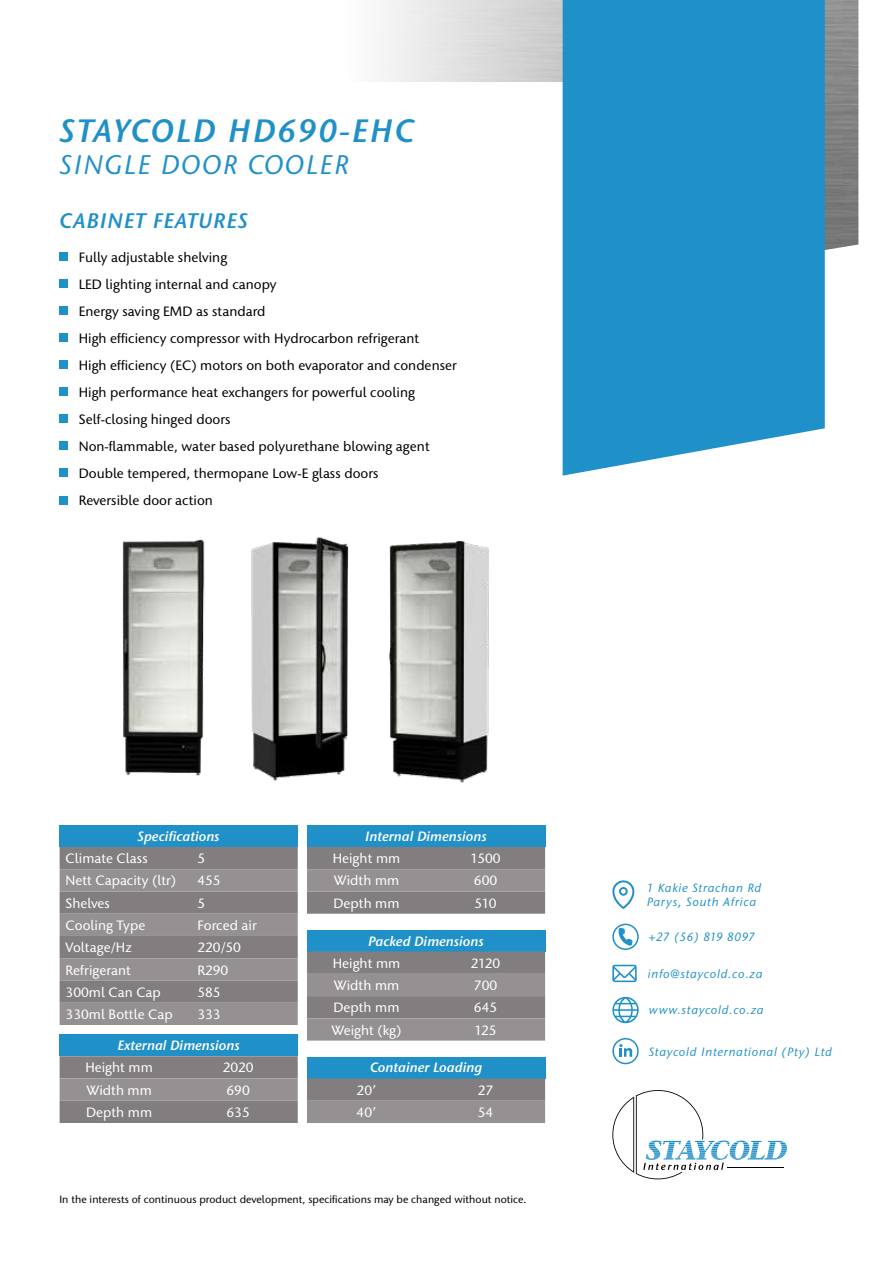
<style>
.page{position:relative;width:893px;height:1263px;background:#fff}
.page>*{position:absolute;margin:0;border:0;box-sizing:border-box;transform-origin:0 0}
.t1{font:italic 32.25px "Stone Humanist ITC Std Semi";letter-spacing:.06em;color:#1f90c8}
.t2{font:italic 500 26.85px "Stone Humanist ITC Std";letter-spacing:.06em;color:#1f90c8}
.t3{font:italic 21px "Stone Humanist ITC Std Semi";letter-spacing:.04em;color:#1f90c8}
.t4{font:500 13.5px/27px "Stone Humanist ITC Std";color:#000}
.t5{font:500 13.5px "Stone Humanist ITC Std";color:#fff}
.t6{font:italic 13.5px "Stone Humanist ITC Std Semi";color:#fff}
.t7{font:italic 500 12px/14.4px "Stone Humanist ITC Std";letter-spacing:.06em;color:#1f90c8}
.t8{font:italic 500 12px "Stone Humanist ITC Std";letter-spacing:.015em;color:#1f90c8}
.t9{font:500 10.5px "Stone Humanist ITC Std";color:#000}
</style>
<div class="page">
<div style="left:563px;top:0;width:262px;height:476px;background:#1f90c8"></div>
<img style="left:251px;top:537px;width:98px;height:244px">
<img style="left:122px;top:539px;width:83px;height:237px">
<svg style="left:612px;top:997px;width:27px;height:26px"></svg>
<svg style="left:612px;top:965px;width:25px;height:17px"></svg>
<svg style="left:612px;top:880px;width:22px;height:29px"></svg>
<div style="left:612px;top:924px;width:27px;height:26px;border:2px solid #1f90c8;border-radius:50%"></div>
<svg style="left:618px;top:928px;width:15px;height:18px"></svg>
<svg style="left:619px;top:1044px;width:13px;height:13px"></svg>
<div style="left:612px;top:1038px;width:27px;height:26px;border:2px solid #1f90c8;border-radius:50%"></div>
<svg style="left:612px;top:1090px;width:175px;height:89px"></svg>
<div style="left:60px;top:252px;width:8px;height:9px;background:#1f90c8"></div>
<div style="left:60px;top:280px;width:8px;height:8px;background:#1f90c8"></div>
<div style="left:60px;top:307px;width:8px;height:8px;background:#1f90c8"></div>
<div style="left:60px;top:334px;width:8px;height:8px;background:#1f90c8"></div>
<div style="left:60px;top:361px;width:8px;height:8px;background:#1f90c8"></div>
<div style="left:60px;top:388px;width:8px;height:8px;background:#1f90c8"></div>
<div style="left:60px;top:415px;width:8px;height:8px;background:#1f90c8"></div>
<div style="left:60px;top:442px;width:8px;height:8px;background:#1f90c8"></div>
<div style="left:60px;top:469px;width:8px;height:8px;background:#1f90c8"></div>
<img style="left:389px;top:540px;width:100px;height:243px">
<div style="left:307px;top:825px;width:238px;height:22px;background:#1f90c8"></div>
<svg style="left:307px;top:847px;width:238px;height:67px;background:#898586"></svg>
<div style="left:60px;top:825px;width:238px;height:22px;background:#1f90c8"></div>
<svg style="left:60px;top:847px;width:238px;height:178px;background:#8c8889"></svg>
<div style="left:307px;top:930px;width:238px;height:21px;background:#1f90c8"></div>
<svg style="left:307px;top:951px;width:238px;height:89px;background:#8b8889"></svg>
<div style="left:307px;top:1056px;width:238px;height:22px;background:#1f90c8"></div>
<svg style="left:307px;top:1078px;width:238px;height:45px;background:#8a8889"></svg>
<div style="left:60px;top:1034px;width:238px;height:22px;background:#1f90c8"></div>
<svg style="left:60px;top:1056px;width:238px;height:67px;background:#898586"></svg>
<div style="left:60px;top:496px;width:8px;height:8px;background:#1f90c8"></div>
<h1 class="t1" style="left:60px;top:111px;width:356px">STAYCOLD HD690-EHC</h1>
<h2 class="t2" style="left:60px;top:148px;width:291px">SINGLE DOOR COOLER</h2>
<h3 class="t3" style="left:60px;top:208px;width:190px">CABINET FEATURES</h3>
<p class="t4" style="left:79px;top:243px;width:380px">Fully adjustable shelving<br>LED lighting internal and canopy<br>Energy saving EMD as standard<br>High efficiency compressor with Hydrocarbon refrigerant<br>High efficiency (EC) motors on both evaporator and condenser High performance heat exchangers for powerful cooling Self-closing hinged doors<br>Non-flammable, water based polyurethane blowing agent Double tempered, thermopane Low-E glass doors<br>Reversible door action</p>
<p class="t6" style="left:138px;top:828px;width:84px">Specifications</p>
<p class="t5" style="left:66px;top:850px;width:84px">Climate Class</p>
<p class="t5" style="left:197px;top:850px;width:9px">5</p>
<p class="t5" style="left:66px;top:872px;width:112px">Nett Capacity (ltr)</p>
<p class="t5" style="left:197px;top:872px;width:25px">455</p>
<p class="t5" style="left:66px;top:895px;width:46px">Shelves</p>
<p class="t5" style="left:197px;top:895px;width:9px">5</p>
<p class="t5" style="left:66px;top:917px;width:81px">Cooling Type</p>
<p class="t5" style="left:197px;top:917px;width:61px">Forced air</p>
<p class="t5" style="left:66px;top:939px;width:68px">Voltage/Hz</p>
<p class="t5" style="left:197px;top:939px;width:45px">220/50</p>
<p class="t5" style="left:66px;top:961px;width:67px">Refrigerant</p>
<p class="t5" style="left:197px;top:961px;width:32px">R290</p>
<p class="t5" style="left:66px;top:984px;width:97px">300ml Can Cap</p>
<p class="t5" style="left:197px;top:984px;width:25px">585</p>
<p class="t5" style="left:66px;top:1006px;width:109px">330ml Bottle Cap</p>
<p class="t5" style="left:197px;top:1006px;width:25px">333</p>
<p class="t6" style="left:117px;top:1037px;width:124px">External Dimensions</p>
<p class="t5" style="left:85px;top:1059px;width:69px">Height mm</p>
<p class="t5" style="left:223px;top:1059px;width:32px">2020</p>
<p class="t5" style="left:86px;top:1082px;width:67px">Width mm</p>
<p class="t5" style="left:227px;top:1082px;width:25px">690</p>
<p class="t5" style="left:86px;top:1104px;width:68px">Depth mm</p>
<p class="t5" style="left:227px;top:1104px;width:25px">635</p>
<p class="t6" style="left:365px;top:828px;width:123px">Internal Dimensions</p>
<p class="t5" style="left:333px;top:850px;width:69px">Height mm</p>
<p class="t5" style="left:471px;top:850px;width:31px">1500</p>
<p class="t5" style="left:334px;top:872px;width:67px">Width mm</p>
<p class="t5" style="left:474px;top:872px;width:25px">600</p>
<p class="t5" style="left:333px;top:895px;width:68px">Depth mm</p>
<p class="t5" style="left:475px;top:895px;width:24px">510</p>
<p class="t6" style="left:368px;top:933px;width:117px">Packed Dimensions</p>
<p class="t5" style="left:333px;top:955px;width:69px">Height mm</p>
<p class="t5" style="left:471px;top:955px;width:31px">2120</p>
<p class="t5" style="left:334px;top:977px;width:67px">Width mm</p>
<p class="t5" style="left:474px;top:977px;width:25px">700</p>
<p class="t5" style="left:333px;top:999px;width:68px">Depth mm</p>
<p class="t5" style="left:474px;top:999px;width:25px">645</p>
<p class="t5" style="left:332px;top:1022px;width:71px">Weight (kg)</p>
<p class="t5" style="left:474px;top:1022px;width:24px">125</p>
<p class="t6" style="left:370px;top:1059px;width:113px">Container Loading</p>
<p class="t5" style="left:357px;top:1082px;width:21px">20’</p>
<p class="t5" style="left:478px;top:1082px;width:17px">27</p>
<p class="t5" style="left:357px;top:1104px;width:21px">40’</p>
<p class="t5" style="left:478px;top:1104px;width:17px">54</p>
<p class="t9" style="left:60px;top:1193px;width:469px">In the interests of continuous product development, specifications may be changed without notice.</p>
<p class="t7" style="left:647px;top:880px;width:116px">1 Kakie Strachan Rd<br>Parys, South Africa</p>
<p class="t8" style="left:649px;top:930px;width:107px">+27 (56) 819 8097</p>
<p class="t7" style="left:648px;top:966px;width:116px">info@staycold.co.za</p>
<p class="t7" style="left:649px;top:1003px;width:116px">www.staycold.co.za</p>
<p class="t7" style="left:649px;top:1044px;width:185px">Staycold International (Pty) Ltd</p>
</div>
